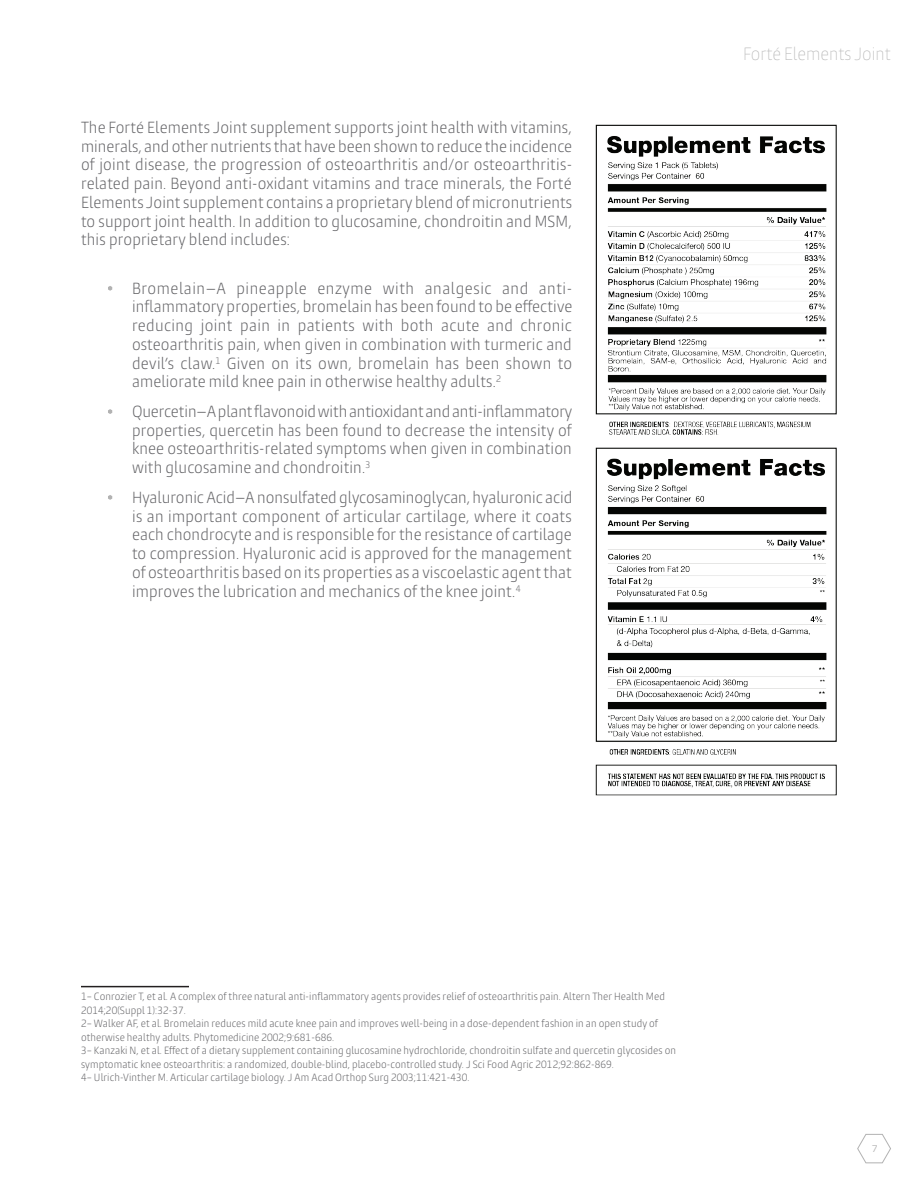
<style>
.page{position:relative;width:918px;height:1188px;background:#fff}
.page>*{position:absolute;margin:0;border:0;box-sizing:border-box;transform-origin:0 0}
.t1{font:100 condensed 16.5px "Burlingame Pro";color:#b2b2b2}
.t2{font:300 condensed 15px/18.8px "Burlingame Pro";letter-spacing:.01em;color:#636366;text-align:justify}
.t3{font:300 condensed 9.75px/13.5px "Burlingame Pro";letter-spacing:.01em;color:#636366}
.t4{font:9px "Burlingame Pro";color:#b2b2b2}
</style>
<div class="page">
<svg style="left:857px;top:1134px;width:34px;height:30px"></svg>
<svg style="left:108px;top:286px;width:4px;height:5px"></svg>
<svg style="left:108px;top:409px;width:4px;height:5px"></svg>
<svg style="left:108px;top:495px;width:4px;height:5px"></svg>
<hr style="left:81px;top:986px;width:108px;height:1px;background:#231f20">
<img style="left:595px;top:124px;width:242px;height:672px">
<p class="t2" style="left:81px;top:118px;width:493px">The Forté Elements Joint supplement supports joint health with vitamins, minerals, and other nutrients that have been shown to reduce the incidence of joint disease, the progression of osteoarthritis and/or osteoarthritis&shy;related pain. Beyond anti-oxidant vitamins and trace minerals, the Forté Elements Joint supplement contains a proprietary blend of micronutrients to support joint health. In addition to glucosamine, chondroitin and MSM, this proprietary blend includes:</p>
<p class="t2" style="left:132px;top:279px;width:442px">Bromelain—A pineapple enzyme with analgesic and anti&shy;inflammatory properties, bromelain has been found to be effective reducing joint pain in patients with both acute and chronic osteoarthritis pain, when given in combination with turmeric and devil’s claw.<sup>1</sup> Given on its own, bromelain has been shown to ameliorate mild knee pain in otherwise healthy adults.<sup>2</sup></p>
<p class="t2" style="left:132px;top:402px;width:442px">Quercetin—A plant flavonoid with antioxidant and anti-inflammatory properties, quercetin has been found to decrease the intensity of knee osteoarthritis-related symptoms when given in combination with glucosamine and chondroitin.<sup>3</sup></p>
<p class="t2" style="left:132px;top:488px;width:442px">Hyaluronic Acid—A nonsulfated glycosaminoglycan, hyaluronic acid is an important component of articular cartilage, where it coats each chondrocyte and is responsible for the resistance of cartilage to compression. Hyaluronic acid is approved for the management of osteoarthritis based on its properties as a viscoelastic agent that improves the lubrication and mechanics of the knee joint.<sup>4</sup></p>
<p class="t1" style="left:743px;top:44px;width:149px">Forté Elements Joint</p>
<p class="t3" style="left:81px;top:990px;width:597px">1– Conrozier T, et al. A complex of three natural anti-inflammatory agents provides relief of osteoarthritis pain. Altern Ther Health Med 2014;20(Suppl 1):32-37.<br>2– Walker AF, et al. Bromelain reduces mild acute knee pain and improves well-being in a dose-dependent fashion in an open study of otherwise healthy adults. Phytomedicine 2002;9:681-686.<br>3– Kanzaki N, et al. Effect of a dietary supplement containing glucosamine hydrochloride, chondroitin sulfate and quercetin glycosides on symptomatic knee osteoarthritis: a randomized, double-blind, placebo-controlled study. J Sci Food Agric 2012;92:862-869.<br>4– Ulrich-Vinther M. Articular cartilage biology. J Am Acad Orthop Surg 2003;11:421-430.</p>
<p class="t4" style="left:872px;top:1143px;width:8px">7</p>
</div>
